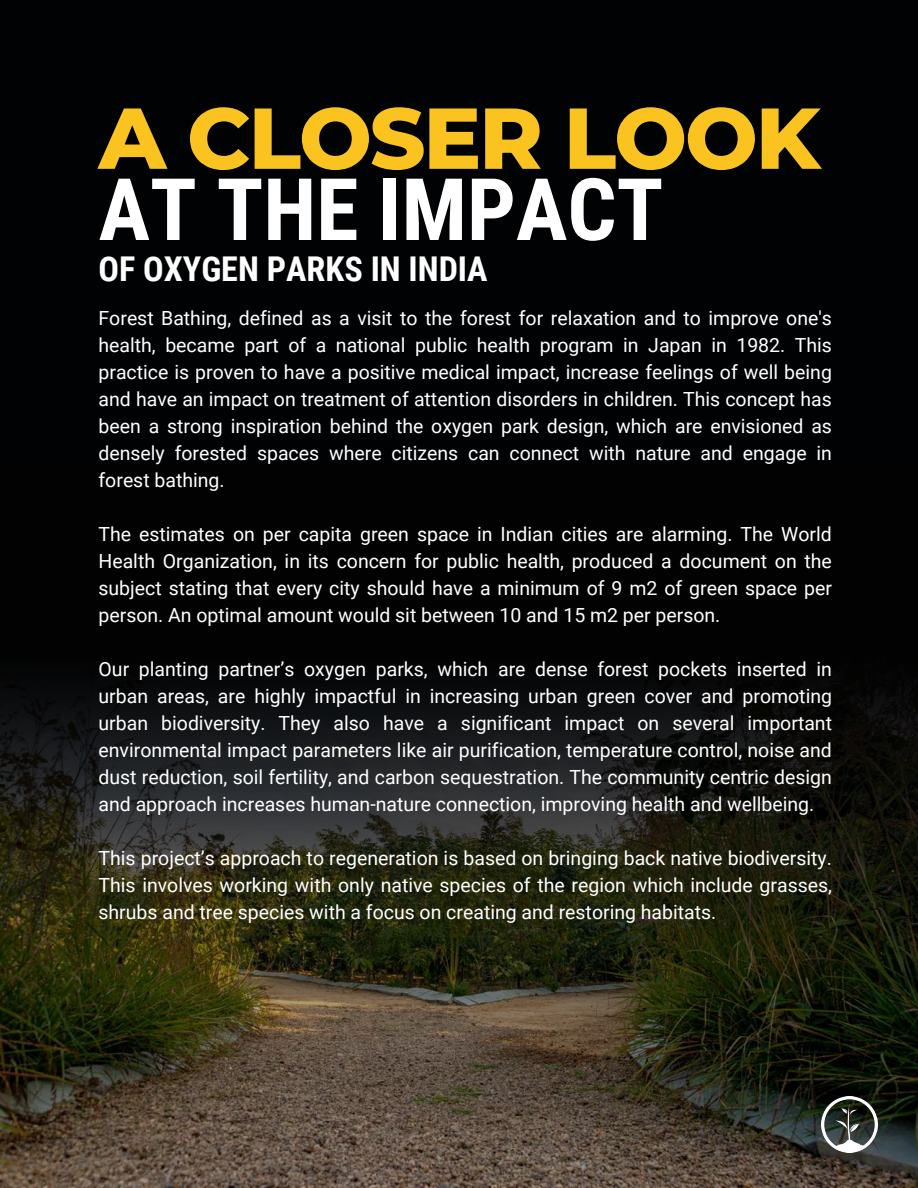
<style>
.page{position:relative;width:918px;height:1188px;background:#010203}
.page>*{position:absolute;margin:0;border:0;box-sizing:border-box;transform-origin:0 0}
.t1{font:800 86.25px "Montserrat";letter-spacing:-.025em;color:#fac31f}
.t2{font:700 86.25px "Roboto Condensed";color:#fff}
.t3{font:700 34.2px "Roboto Condensed";color:#fff}
.t4{font:19.5px/27px "Roboto";color:#fff;text-align:justify}
</style>
<div class="page">
<img style="left:0;top:688px;width:918px;height:500px">
<img style="left:822px;top:1096px;width:56px;height:56px">
<p class="t1" style="left:99px;top:85px;width:723px">A CLOSER LOOK</p>
<p class="t2" style="left:99px;top:160px;width:566px">AT THE IMPACT</p>
<p class="t3" style="left:99px;top:249px;width:391px">OF OXYGEN PARKS IN INDIA</p>
<p class="t4" style="left:99px;top:304px;width:735px">Forest Bathing, defined as a visit to the forest for relaxation and to improve one's health, became part of a national public health program in Japan in 1982. This practice is proven to have a positive medical impact, increase feelings of well being and have an impact on treatment of attention disorders in children. This concept has been a strong inspiration behind the oxygen park design, which are envisioned as densely forested spaces where citizens can connect with nature and engage in forest bathing.</p>
<p class="t4" style="left:99px;top:520px;width:735px">The estimates on per capita green space in Indian cities are alarming. The World Health Organization, in its concern for public health, produced a document on the subject stating that every city should have a minimum of 9 m2 of green space per person. An optimal amount would sit between 10 and 15 m2 per person.</p>
<p class="t4" style="left:99px;top:655px;width:735px">Our planting partner’s oxygen parks, which are dense forest pockets inserted in urban areas, are highly impactful in increasing urban green cover and promoting urban biodiversity. They also have a significant impact on several important environmental impact parameters like air purification, temperature control, noise and dust reduction, soil fertility, and carbon sequestration. The community centric design and approach increases human-nature connection, improving health and wellbeing.</p>
<p class="t4" style="left:99px;top:844px;width:735px">This project’s approach to regeneration is based on bringing back native biodiversity.<br>This involves working with only native species of the region which include grasses, shrubs and tree species with a focus on creating and restoring habitats.</p>
</div>
